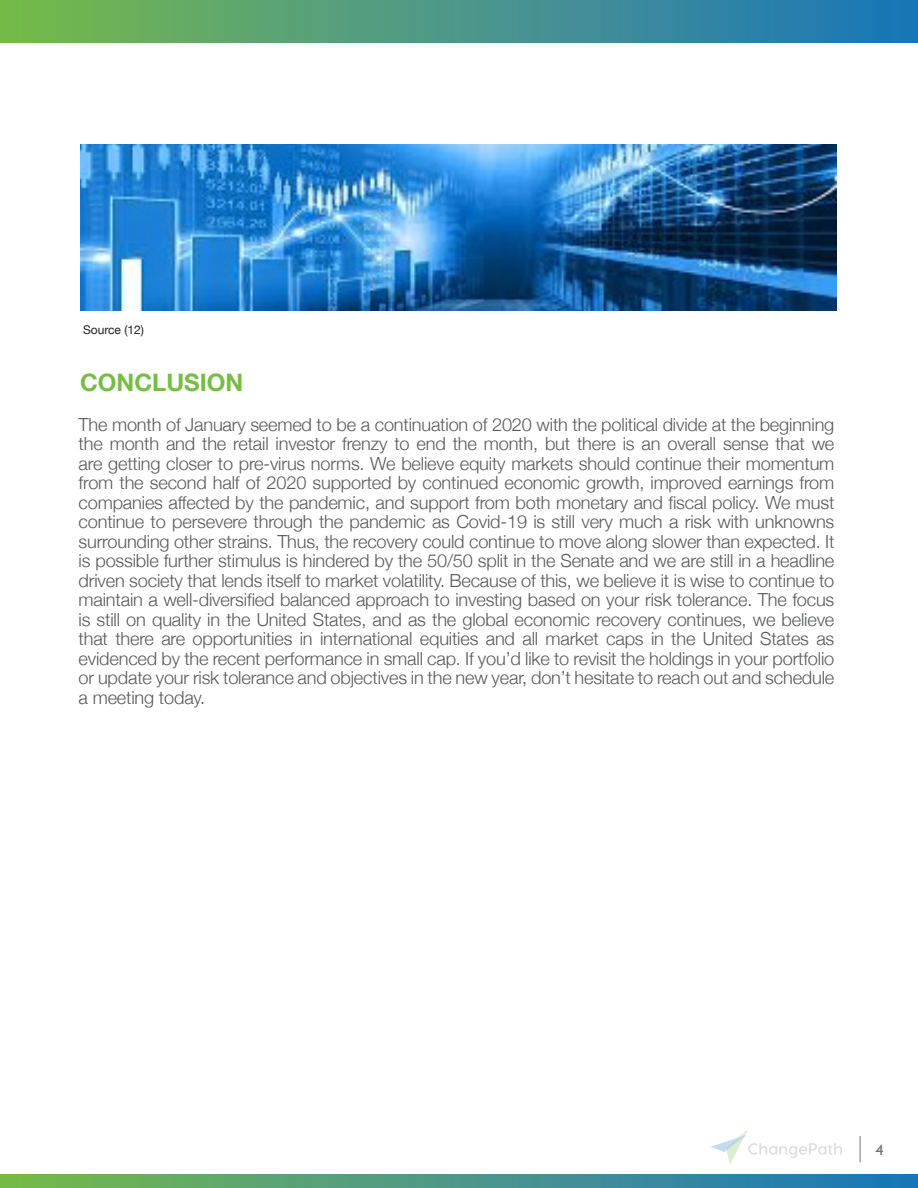
<style>
.page{position:relative;width:918px;height:1188px;background:#fff}
.page>*{position:absolute;margin:0;border:0;box-sizing:border-box;transform-origin:0 0}
.t1{font:700 24px "Helvetica Neue";color:#75bd43}
.t2{font:300 18px/19.5px "Helvetica Neue";letter-spacing:-.01em;color:#57585a;text-align:justify}
.t3{font:700 15px "Visby CF";color:#717371}
.t4{font:12px "Helvetica Neue";color:#231f20}
</style>
<div class="page">
<svg style="left:711px;top:1130px;width:131px;height:34px"></svg>
<svg style="left:860px;top:1136px;width:1px;height:26px"></svg>
<div style="left:0;top:0;width:918px;height:42px;background:linear-gradient(to right,#78b94e,#1c75be)"></div>
<svg style="left:0;top:1174px;width:918px;height:14px;background:#499785"></svg>
<img style="left:81px;top:145px;width:756px;height:166px">
<p class="t4" style="left:83px;top:322px;width:62px">Source (12)</p>
<p class="t1" style="left:80px;top:367px;width:165px">CONCLUSION</p>
<p class="t2" style="left:79px;top:414px;width:757px">The month of January seemed to be a continuation of 2020 with the political divide at the beginning the month and the retail investor frenzy to end the month, but there is an overall sense that we are getting closer to pre-virus norms. We believe equity markets should continue their momentum from the second half of 2020 supported by continued economic growth, improved earnings from companies affected by the pandemic, and support from both monetary and fiscal policy. We must continue to persevere through the pandemic as Covid-19 is still very much a risk with unknowns surrounding other strains. Thus, the recovery could continue to move along slower than expected. It is possible further stimulus is hindered by the 50/50 split in the Senate and we are still in a headline driven society that lends itself to market volatility. Because of this, we believe it is wise to continue to maintain a well-diversified balanced approach to investing based on your risk tolerance. The focus is still on quality in the United States, and as the global economic recovery continues, we believe that there are opportunities in international equities and all market caps in the United States as evidenced by the recent performance in small cap. If you’d like to revisit the holdings in your portfolio or update your risk tolerance and objectives in the new year, don’t hesitate to reach out and schedule a meeting today.</p>
<p class="t3" style="left:875px;top:1140px;width:10px">4</p>
</div>
